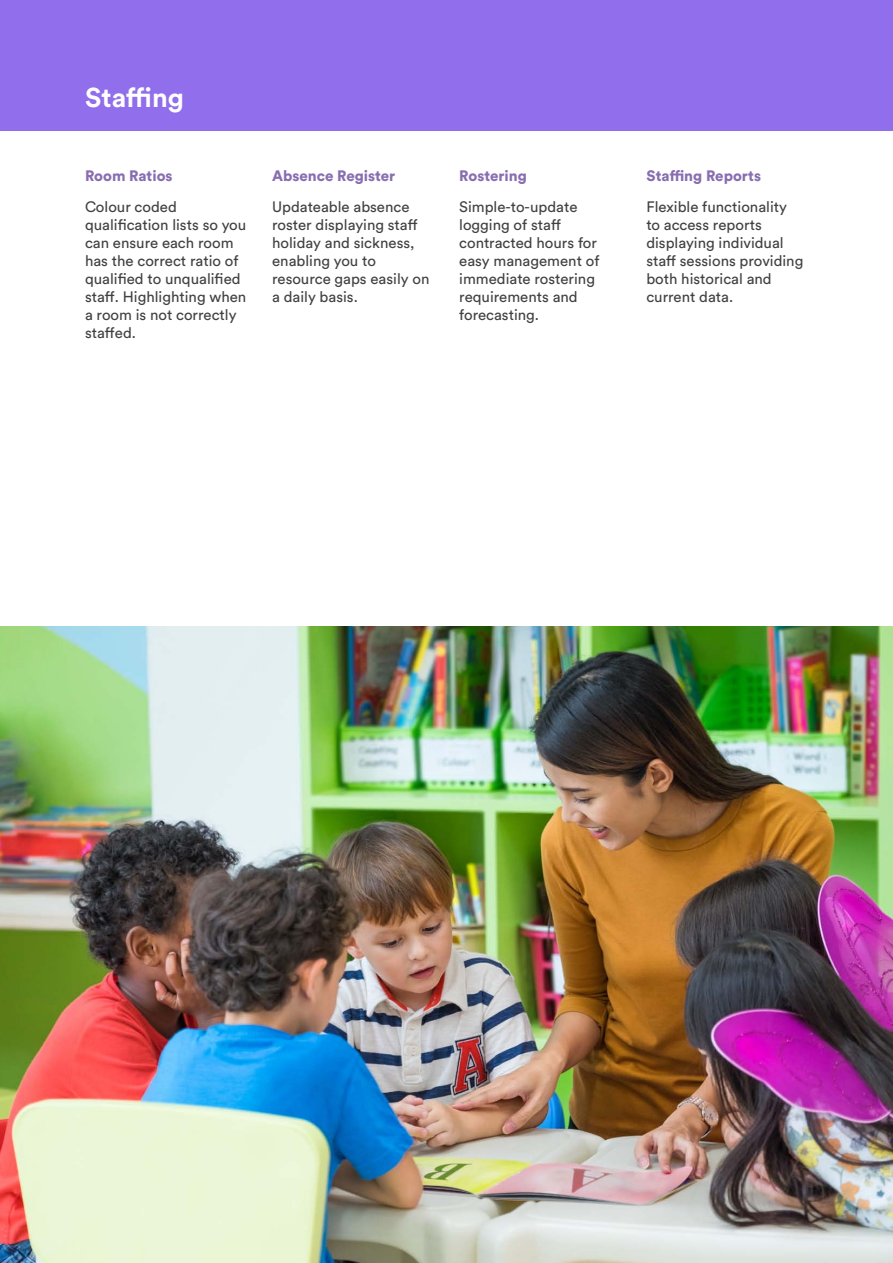
<style>
.page{position:relative;width:893px;height:1263px;background:#fff}
.page>*{position:absolute;margin:0;border:0;box-sizing:border-box;transform-origin:0 0}
.t1{font:700 27px "Circular Std";color:#fff}
.t2{font:15px/18px "Circular Std";color:#414042}
.t3{font:900 15px "Circular Std";color:#886eb1}
</style>
<div class="page">
<div style="left:0;top:0;width:893px;height:131px;background:#916eeb"></div>
<img style="left:0;top:626px;width:893px;height:637px">
<h1 class="t1" style="left:85px;top:80px;width:100px">Staffing</h1>
<p class="t3" style="left:85px;top:166px;width:89px">Room Ratios</p>
<p class="t2" style="left:85px;top:197px;width:163px">Colour coded qualification lists so you can ensure each room has the correct ratio of qualified to unqualified staff. Highlighting when a room is not correctly staffed.</p>
<p class="t3" style="left:272px;top:166px;width:125px">Absence Register</p>
<p class="t2" style="left:272px;top:197px;width:159px">Updateable absence roster displaying staff holiday and sickness, enabling you to resource gaps easily on a daily basis.</p>
<p class="t3" style="left:459px;top:166px;width:69px">Rostering</p>
<p class="t2" style="left:459px;top:197px;width:142px">Simple-to-update logging of staff contracted hours for easy management of immediate rostering requirements and forecasting.</p>
<p class="t3" style="left:646px;top:166px;width:116px">Staffing Reports</p>
<p class="t2" style="left:646px;top:197px;width:159px">Flexible functionality to access reports displaying individual staff sessions providing both historical and current data.</p>
</div>
